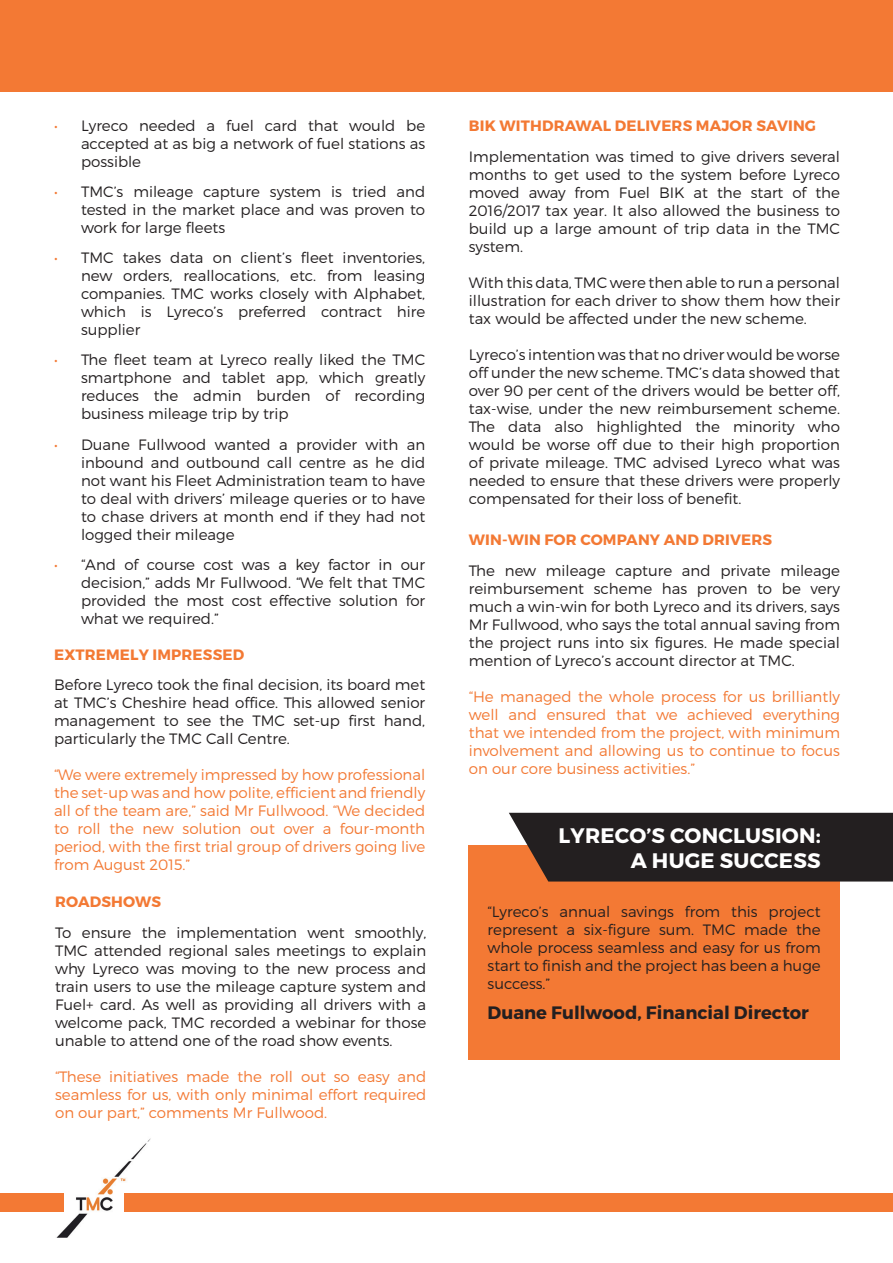
<style>
.page{position:relative;width:893px;height:1263px;background:#fff}
.page>*{position:absolute;margin:0;border:0;box-sizing:border-box;transform-origin:0 0}
.t1{font:700 21px/25.2px "Montserrat";letter-spacing:.01em;color:#fff;text-align:right}
.t2{font:700 18px "Montserrat";color:#231f20}
.t3{font:300 15px/18px "Montserrat";color:#231f20;text-align:justify}
.t4{font:300 15px/18px "Montserrat";color:#f37934;text-align:justify}
.t5{font:700 15px "Montserrat";letter-spacing:.01em;color:#f37934}
.s1{color:#f37934}
</style>
<div class="page">
<div style="left:0;top:0;width:893px;height:91px;background:#f37934"></div>
<div style="left:124px;top:1194px;width:769px;height:18px;background:#f37934"></div>
<div style="left:0;top:1194px;width:64px;height:18px;background:#f37934"></div>
<img style="left:55px;top:1138px;width:96px;height:99px">
<div style="left:469px;top:845px;width:371px;height:215px;background:#f37934"></div>
<div style="left:509px;top:813px;width:384px;height:68px;background:#231f20"></div>
<p class="t3" style="left:81px;top:117px;width:346px;text-indent:-27px"><span class="s1">•</span> Lyreco needed a fuel card that would be accepted at as big a network of fuel stations as possible</p>
<p class="t3" style="left:81px;top:183px;width:346px;text-indent:-27px"><span class="s1">•</span> TMC’s mileage capture system is tried and tested in the market place and was proven to work for large fleets</p>
<p class="t3" style="left:81px;top:249px;width:346px;text-indent:-27px"><span class="s1">•</span> TMC takes data on client’s fleet inventories, new orders, reallocations, etc. from leasing companies. TMC works closely with Alphabet, which is Lyreco’s preferred contract hire supplier</p>
<p class="t3" style="left:81px;top:351px;width:346px;text-indent:-27px"><span class="s1">•</span> The fleet team at Lyreco really liked the TMC smartphone and tablet app, which greatly reduces the admin burden of recording business mileage trip by trip</p>
<p class="t3" style="left:81px;top:435px;width:346px;text-indent:-27px"><span class="s1">•</span> Duane Fullwood wanted a provider with an inbound and outbound call centre as he did not want his Fleet Administration team to have to deal with drivers’ mileage queries or to have to chase drivers at month end if they had not logged their mileage</p>
<p class="t3" style="left:81px;top:555px;width:346px;text-indent:-27px"><span class="s1">•</span> “And of course cost was a key factor in our decision,” adds Mr Fullwood. “We felt that TMC provided the most cost effective solution for what we required.”</p>
<p class="t5" style="left:54px;top:645px;width:192px">EXTREMELY IMPRESSED</p>
<p class="t3" style="left:54px;top:675px;width:373px">Before Lyreco took the final decision, its board met at TMC’s Cheshire head office. This allowed senior management to see the TMC set-up first hand, particularly the TMC Call Centre.</p>
<p class="t4" style="left:54px;top:765px;width:373px">“We were extremely impressed by how professional the set-up was and how polite, efficient and friendly all of the team are,” said Mr Fullwood. “We decided to roll the new solution out over a four-month period, with the first trial group of drivers going live from August 2015.”</p>
<p class="t5" style="left:55px;top:892px;width:108px">ROADSHOWS</p>
<p class="t3" style="left:55px;top:923px;width:373px">To ensure the implementation went smoothly, TMC attended regional sales meetings to explain why Lyreco was moving to the new process and train users to use the mileage capture system and Fuel+ card. As well as providing all drivers with a welcome pack, TMC recorded a webinar for those unable to attend one of the road show events.</p>
<p class="t4" style="left:55px;top:1067px;width:373px">“These initiatives made the roll out so easy and seamless for us, with only minimal effort required on our part,” comments Mr Fullwood.</p>
<p class="t5" style="left:469px;top:117px;width:349px">BIK WITHDRAWAL DELIVERS MAJOR SAVING</p>
<p class="t3" style="left:469px;top:148px;width:373px">Implementation was timed to give drivers several months to get used to the system before Lyreco moved away from Fuel BIK at the start of the 2016/2017 tax year. It also allowed the business to build up a large amount of trip data in the TMC system.</p>
<p class="t3" style="left:469px;top:274px;width:373px">With this data, TMC were then able to run a personal illustration for each driver to show them how their tax would be affected under the new scheme.</p>
<p class="t3" style="left:469px;top:346px;width:373px">Lyreco’s intention was that no driver would be worse off under the new scheme. TMC’s data showed that over 90 per cent of the drivers would be better off, tax-wise, under the new reimbursement scheme.<br>The data also highlighted the minority who would be worse off due to their high proportion of private mileage. TMC advised Lyreco what was needed to ensure that these drivers were properly compensated for their loss of benefit.</p>
<p class="t5" style="left:469px;top:530px;width:305px">WIN-WIN FOR COMPANY AND DRIVERS</p>
<p class="t3" style="left:469px;top:561px;width:373px">The new mileage capture and private mileage reimbursement scheme has proven to be very much a win-win for both Lyreco and its drivers, says Mr Fullwood, who says the total annual saving from the project runs into six figures. He made special mention of Lyreco’s account director at TMC.</p>
<p class="t4" style="left:469px;top:687px;width:373px">“He managed the whole process for us brilliantly well and ensured that we achieved everything that we intended from the project, with minimum involvement and allowing us to continue to focus on our core business activities.”</p>
<h1 class="t1" style="left:559px;top:823px;width:264px">LYRECO’S CONCLUSION:<br>A HUGE SUCCESS</h1>
<p class="t3" style="left:488px;top:902px;width:335px">“Lyreco’s annual savings from this project represent a six-figure sum. TMC made the whole process seamless and easy for us from start to finish and the project has been a huge success.”</p>
<p class="t2" style="left:488px;top:1001px;width:323px">Duane Fullwood, Financial Director</p>
</div>
